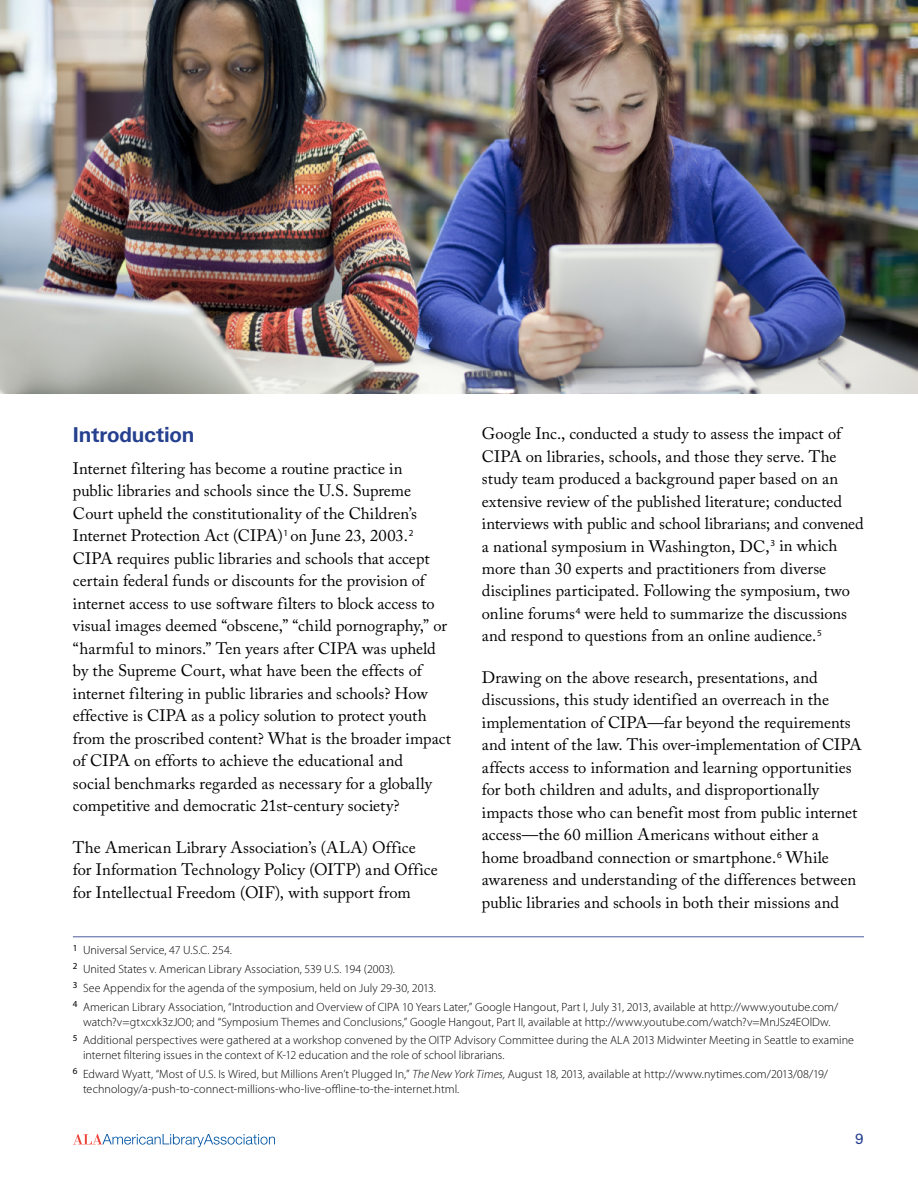
<style>
.page{position:relative;width:918px;height:1188px;background:#fff}
.page>*{position:absolute;margin:0;border:0;box-sizing:border-box;transform-origin:0 0}
.t1{font:700 21px "Univers PPP";letter-spacing:-.005em;color:#25408f}
.t2{font:16.5px/22.5px "Adobe Caslon Pro";color:#000}
.t3{font:14.7px "Univers PPP";color:#25408f}
.t4{font:300 12px/18.8px "Myriad Pro";letter-spacing:.005em;color:#000}
.s1{font-style:italic}
</style>
<div class="page">
<svg style="left:73px;top:1134px;width:202px;height:13px"></svg>
<img style="left:0;top:0;width:918px;height:394px">
<hr style="left:73px;top:937px;width:791px;height:1px;background:#4f5b9e">
<p class="t2" style="left:482px;top:422px;width:383px">Google Inc., conducted a study to assess the impact of CIPA on libraries, schools, and those they serve. The study team produced a background paper based on an extensive review of the published literature; conducted interviews with public and school librarians; and convened a national symposium in Washington, DC,<sup>3</sup> in which more than 30 experts and practitioners from diverse disciplines participated. Following the symposium, two online forums<sup>4</sup> were held to summarize the discussions and respond to questions from an online audience.<sup>5</sup></p>
<p class="t2" style="left:482px;top:666px;width:381px">Drawing on the above research, presentations, and discussions, this study identified an overreach in the implementation of CIPA—far beyond the requirements and intent of the law. This over-implementation of CIPA affects access to information and learning opportunities for both children and adults, and disproportionally impacts those who can benefit most from public internet access—the 60 million Americans without either a<br>home broadband connection or smartphone.<sup>6</sup> While awareness and understanding of the differences between public libraries and schools in both their missions and</p>
<p class="t4" style="left:73px;top:941px;width:767px"><sup>1</sup> Universal Service, 47 U.S.C. 254.<br><sup>2</sup> United States v. American Library Association, 539 U.S. 194 (2003).<br><sup>3</sup> See Appendix for the agenda of the symposium, held on July 29-30, 2013.<br><sup>4</sup> American Library Association, “Introduction and Overview of CIPA 10 Years Later,” Google Hangout, Part I, July 31, 2013, available at http://www.youtube.com/</p>
<p class="t4" style="left:73px;top:1012px;width:783px;text-indent:10px">watch?v=gtxcxk3zJO0; and “Symposium Themes and Conclusions,” Google Hangout, Part II, available at http://www.youtube.com/watch?v=MnJSz4EOlDw.<br><sup>5</sup> Additional perspectives were gathered at a workshop convened by the OITP Advisory Committee during the ALA 2013 Midwinter Meeting in Seattle to examine</p>
<p class="t4" style="left:73px;top:1046px;width:757px;text-indent:10px">internet filtering issues in the context of K-12 education and the role of school librarians.<br><sup>6</sup> Edward Wyatt, “Most of U.S. Is Wired, but Millions Aren’t Plugged In,” <span class="s1">The New York Times,</span> August 18, 2013, available at http://www.nytimes.com/2013/08/19/</p>
<p class="t4" style="left:83px;top:1080px;width:378px">technology/a-push-to-connect-millions-who-live-offline-to-the-internet.html.</p>
<p class="t1" style="left:73px;top:423px;width:123px">Introduction</p>
<p class="t2" style="left:73px;top:457px;width:380px">Internet filtering has become a routine practice in<br>public libraries and schools since the U.S. Supreme Court upheld the constitutionality of the Children’s Internet Protection Act (CIPA)<sup>1</sup> on June 23, 2003.<sup>2<br></sup>CIPA requires public libraries and schools that accept certain federal funds or discounts for the provision of internet access to use software filters to block access to visual images deemed “obscene,” “child pornography,” or “harmful to minors.” Ten years after CIPA was upheld by the Supreme Court, what have been the effects of internet filtering in public libraries and schools? How effective is CIPA as a policy solution to protect youth from the proscribed content? What is the broader impact of CIPA on efforts to achieve the educational and<br>social benchmarks regarded as necessary for a globally competitive and democratic 21st-century society?</p>
<p class="t2" style="left:73px;top:836px;width:366px">The American Library Association’s (ALA) Office for Information Technology Policy (OITP) and Office for Intellectual Freedom (OIF), with support from</p>
<p class="t3" style="left:855px;top:1131px;width:11px">9</p>
</div>
